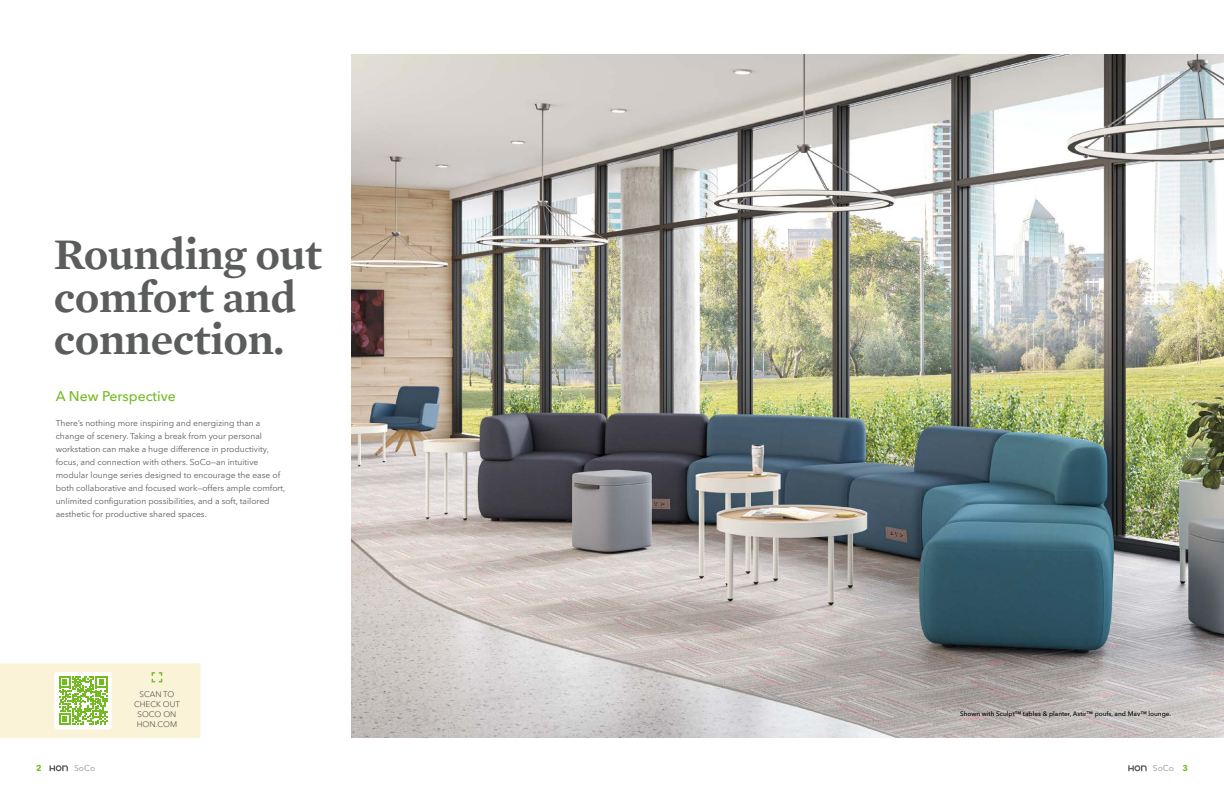
<style>
.page{position:relative;width:1224px;height:792px;background:#fff}
.page>*{position:absolute;margin:0;border:0;box-sizing:border-box;transform-origin:0 0}
.t1{font:600 44.6px/42.7px "Mercury Text G1";letter-spacing:-.01em;color:#5b5c5c}
.t2{font:500 14px "Avenir Next LT Pro";color:#74bb23}
.t3{font:8.5px/13px "Avenir Next LT Pro";color:#5b5c5c}
.t4{font:500 8.5px "Avenir Next LT Pro";color:#acadad}
.t5{font:700 8.5px "Avenir Next LT Pro";color:#74bb23}
.t6{font:300 8px/10px "Avenir Next LT Pro";color:#3a3a3a;text-align:center}
.t7{font:500 6.5px "Avenir Next LT Pro";color:#000}
.s1{font-weight:700;color:#74bb23}
</style>
<div class="page">
<img style="left:351px;top:54px;width:873px;height:684px">
<svg style="left:0;top:663px;width:201px;height:75px;background:#eceec8"></svg>
<svg style="left:49px;top:765px;width:19px;height:6px"></svg>
<svg style="left:1128px;top:765px;width:19px;height:6px"></svg>
<h1 class="t1" style="left:54px;top:231px;width:270px">Rounding out comfort and connection.</h1>
<h2 class="t2" style="left:56px;top:388px;width:122px">A New Perspective</h2>
<p class="t3" style="left:56px;top:417px;width:231px">There’s nothing more inspiring and energizing than a change of scenery. Taking a break from your personal workstation can make a huge difference in productivity, focus, and connection with others. SoCo—an intuitive modular lounge series designed to encourage the ease of both collaborative and focused work—offers ample comfort, unlimited configuration possibilities, and a soft, tailored aesthetic for productive shared spaces.</p>
<p class="t6" style="left:134px;top:689px;width:47px">SCAN TO<br>CHECK OUT<br>SOCO ON<br>HON.COM</p>
<p class="t7" style="left:960px;top:709px;width:213px">Shown with Sculpt™ tables &amp; planter, Astir™ poufs, and Mav™ lounge.</p>
<p class="t5" style="left:36px;top:763px;width:7px">2</p>
<p class="t4" style="left:74px;top:763px;width:23px">SoCo</p>
<p class="t4" style="left:1153px;top:763px;width:37px">SoCo <span class="s1">3</span></p>
</div>
